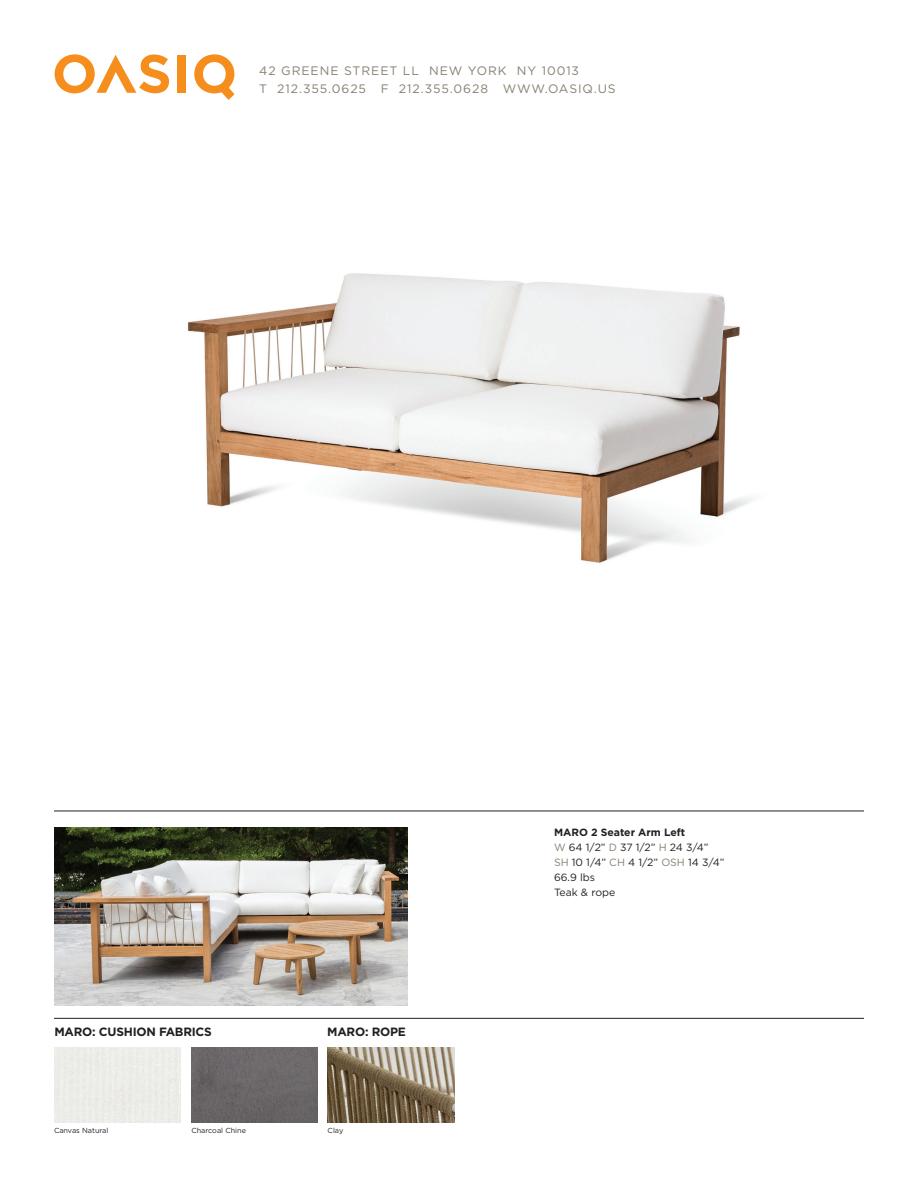
<style>
.page{position:relative;width:918px;height:1188px;background:#fff}
.page>*{position:absolute;margin:0;border:0;box-sizing:border-box;transform-origin:0 0}
.t1{font:12.3px/18.3px "Gotham";letter-spacing:.075em;color:#887f6f}
.t2{font:700 12px "Gotham";letter-spacing:-.02em;color:#231f20}
.t3{font:10.5px "Gotham";color:#231f20}
.t4{font:700 10.5px "Gotham";color:#231f20}
.t5{font:7.35px "Gotham";color:#231f20}
.s1{color:#887f6f}
</style>
<div class="page">
<hr style="left:54px;top:1018px;width:810px;height:1px;background:#231f20">
<hr style="left:54px;top:811px;width:810px;height:1px;background:#231f20">
<div style="left:177px;top:55px;width:9px;height:38px;background:#f68e1e"></div>
<svg style="left:194px;top:54px;width:41px;height:46px"></svg>
<svg style="left:55px;top:54px;width:114px;height:39px"></svg>
<img style="left:327px;top:1047px;width:127px;height:75px">
<div style="left:54px;top:1047px;width:127px;height:75px;background:#ecece8"></div>
<img style="left:191px;top:1047px;width:126px;height:75px">
<img style="left:187px;top:273px;width:565px;height:290px">
<img style="left:54px;top:827px;width:353px;height:178px">
<p class="t1" style="left:259px;top:61px;width:358px">42 GREENE STREET LL NEW YORK NY 10013<br>T 212.355.0625 F 212.355.0628 WWW.OASIQ.US</p>
<p class="t2" style="left:54px;top:1024px;width:159px">MARO: CUSHION FABRICS</p>
<p class="t2" style="left:327px;top:1024px;width:80px">MARO: ROPE</p>
<p class="t5" style="left:54px;top:1125px;width:56px">Canvas Natural</p>
<p class="t5" style="left:191px;top:1125px;width:56px">Charcoal Chine</p>
<p class="t5" style="left:328px;top:1125px;width:17px">Clay</p>
<p class="t4" style="left:554px;top:825px;width:133px">MARO 2 Seater Arm Left</p>
<p class="t3" style="left:554px;top:840px;width:156px"><span class="s1">W</span> 64 1/2” <span class="s1">D</span> 37 1/2” <span class="s1">H</span> 24 3/4”</p>
<p class="t3" style="left:554px;top:855px;width:172px"><span class="s1">SH</span> 10 1/4” <span class="s1">CH</span> 4 1/2” <span class="s1">OSH</span> 14 3/4”</p>
<p class="t3" style="left:554px;top:870px;width:43px">66.9 lbs</p>
<p class="t3" style="left:554px;top:885px;width:63px">Teak &amp; rope</p>
</div>
